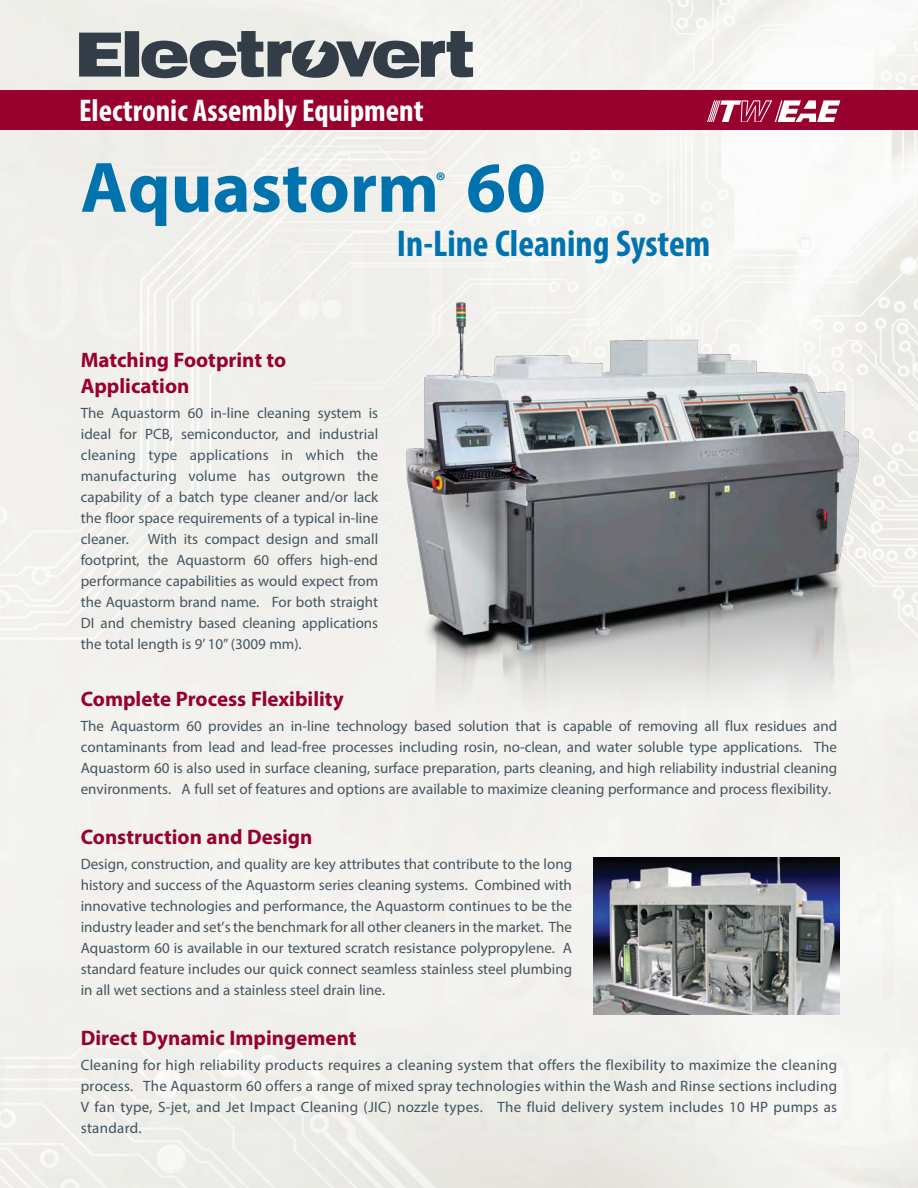
<style>
.page{position:relative;width:918px;height:1188px;background:#fff}
.page>*{position:absolute;margin:0;border:0;box-sizing:border-box;transform-origin:0 0}
.t1{font:700 72px "Myriad Pro";color:#0073ae}
.t2{font:700 condensed 37.5px "Myriad Pro";color:#0073ae}
.Despatch_head{font:700 condensed 31.5px "Myriad Pro";color:#fff}
.t3{font:700 22.8px "Myriad Pro";color:#0073ae}
.Main_Heads{font:700 21px/25.2px "Myriad Pro";color:#98012d}
.Main_Heads-2{font:15px/21px "Myriad Pro";color:#45555f;text-align:justify}
.t4{font:15px/21px "Myriad Pro";letter-spacing:.02em;color:#41525c;text-align:justify}
</style>
<div class="page">
<img style="left:0;top:0;width:918px;height:1188px">
<img style="left:380px;top:290px;width:517px;height:485px">
<div style="left:0;top:90px;width:918px;height:40px;background:#98012d"></div>
<svg style="left:707px;top:100px;width:133px;height:21px"></svg>
<svg style="left:79px;top:31px;width:394px;height:47px;background:#848a8d"></svg>
<img style="left:593px;top:858px;width:247px;height:156px">
<p class="Despatch_head" style="left:79px;top:91px;width:346px">Electronic Assembly Equipment</p>
<p class="t1" style="left:81px;top:141px;width:467px">Aquastorm 60</p>
<p class="t3" style="left:436px;top:166px;width:12px">®</p>
<p class="t2" style="left:397px;top:220px;width:315px">In-Line Cleaning System</p>
<p class="Main_Heads" style="left:81px;top:347px;width:207px">Matching Footprint to<br>Application</p>
<p class="Main_Heads-2" style="left:81px;top:402px;width:299px">The Aquastorm 60 in-line cleaning system is ideal for PCB, semiconductor, and industrial cleaning type applications in which the manufacturing volume has outgrown the capability of a batch type cleaner and/or lack the floor space requirements of a typical in-line cleaner.</p>
<p class="Main_Heads-2" style="left:81px;top:528px;width:299px;text-indent:67px">With its compact design and small footprint, the Aquastorm 60 offers high-end performance capabilities as would expect from the Aquastorm brand name. For both straight DI and chemistry based cleaning applications the total length is 9’ 10” (3009 mm).</p>
<p class="Main_Heads" style="left:81px;top:686px;width:264px">Complete Process Flexibility</p>
<p class="Main_Heads-2" style="left:81px;top:716px;width:758px">The Aquastorm 60 provides an in-line technology based solution that is capable of removing all flux residues and contaminants from lead and lead-free processes including rosin, no-clean, and water soluble type applications. The Aquastorm 60 is also used in surface cleaning, surface preparation, parts cleaning, and high reliability industrial cleaning environments. A full set of features and options are available to maximize cleaning performance and process flexibility.</p>
<p class="Main_Heads" style="left:81px;top:824px;width:233px">Construction and Design</p>
<p class="Main_Heads-2" style="left:81px;top:853px;width:493px">Design, construction, and quality are key attributes that contribute to the long history and success of the Aquastorm series cleaning systems. Combined with innovative technologies and performance, the Aquastorm continues to be the industry leader and set’s the benchmark for all other cleaners in the market. The Aquastorm 60 is available in our textured scratch resistance polypropylene. A standard feature includes our quick connect seamless stainless steel plumbing in all wet sections and a stainless steel drain line.</p>
<p class="Main_Heads" style="left:81px;top:1024px;width:277px">Direct Dynamic Impingement</p>
<p class="t4" style="left:81px;top:1054px;width:758px">Cleaning for high reliability products requires a cleaning system that offers the flexibility to maximize the cleaning process. The Aquastorm 60 offers a range of mixed spray technologies within the Wash and Rinse sections including V fan type, S-jet, and Jet Impact Cleaning (JIC) nozzle types. The fluid delivery system includes 10 HP pumps as standard.</p>
</div>
